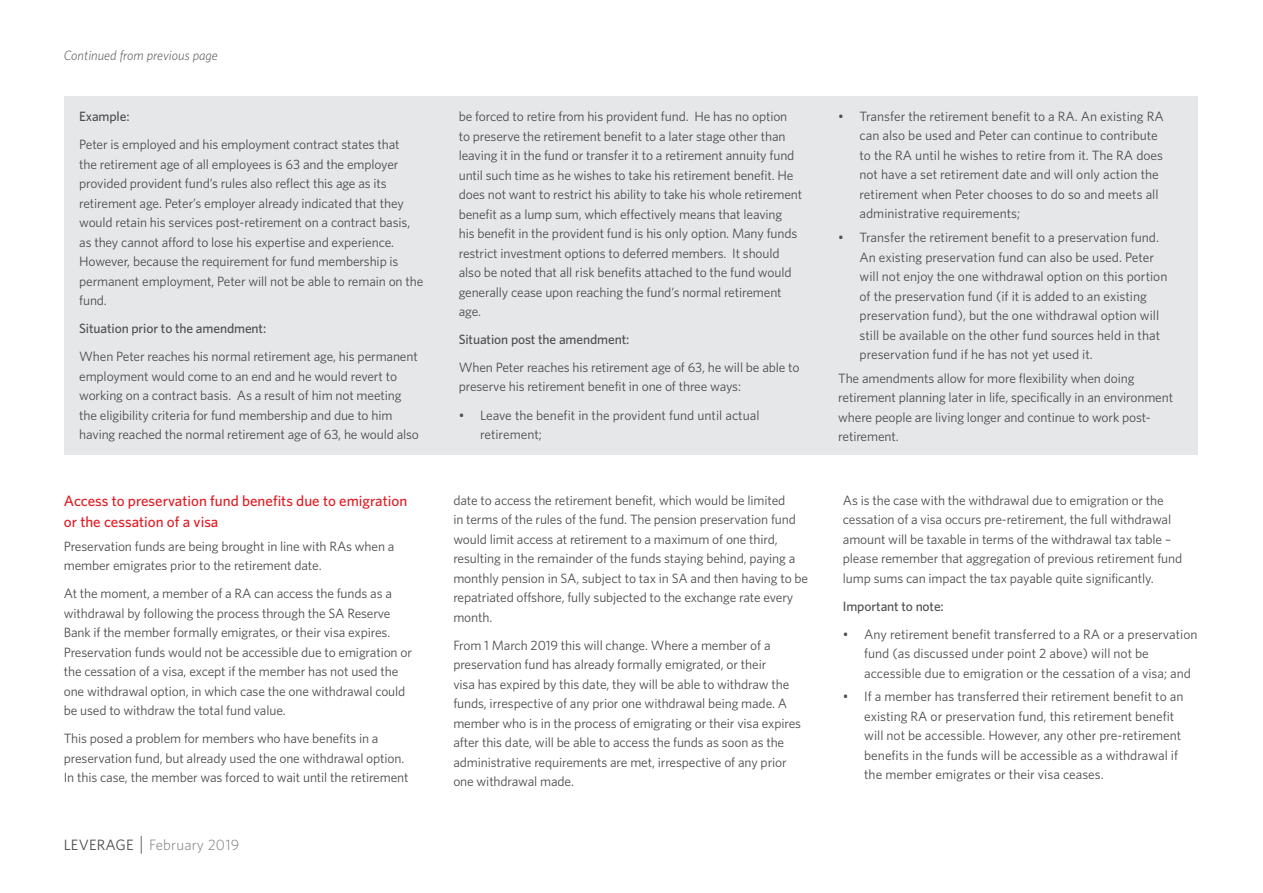
<style>
.page{position:relative;width:1263px;height:893px;background:#fff}
.page>*{position:absolute;margin:0;border:0;box-sizing:border-box;transform-origin:0 0}
.t1{font:500 15px/21px "Whitney";color:#e11b22}
.t2{font:300 15px "Whitney";letter-spacing:.01em;color:#77787b}
.t3{font:13.5px/19.5px "Whitney";letter-spacing:-.01em;color:#4d4d4f}
.t4{font:500 13.5px "Whitney";letter-spacing:-.01em;color:#4d4d4f}
.t5{font:italic 300 13.5px "Whitney";color:#4d4d4f}
.s1{font-weight:400;color:#4d4d4f}
.s2{font-size:19.5px;color:#4d4d4f}
</style>
<div class="page">
<div style="left:65px;top:96px;width:1133px;height:359px;background:#e6e7e8"></div>
<p class="t5" style="left:64px;top:46px;width:156px">Continued from previous page</p>
<p class="t4" style="left:79px;top:107px;width:52px">Example:</p>
<p class="t3" style="left:79px;top:134px;width:346px">Peter is employed and his employment contract states that<br>the retirement age of all employees is 63 and the employer provided provident fund’s rules also reflect this age as its retirement age. Peter’s employer already indicated that they would retain his services post-retirement on a contract basis, as they cannot afford to lose his expertise and experience.<br>However, because the requirement for fund membership is permanent employment, Peter will not be able to remain on the fund.</p>
<p class="t4" style="left:79px;top:319px;width:188px">Situation prior to the amendment:</p>
<p class="t3" style="left:79px;top:346px;width:341px">When Peter reaches his normal retirement age, his permanent employment would come to an end and he would revert to working on a contract basis. As a result of him not meeting the eligibility criteria for fund membership and due to him having reached the normal retirement age of 63, he would also</p>
<p class="t1" style="left:64px;top:490px;width:345px">Access to preservation fund benefits due to emigration or the cessation of a visa</p>
<p class="t3" style="left:64px;top:536px;width:332px">Preservation funds are being brought in line with RAs when a member emigrates prior to the retirement date.</p>
<p class="t3" style="left:64px;top:584px;width:350px">At the moment, a member of a RA can access the funds as a withdrawal by following the process through the SA Reserve Bank if the member formally emigrates, or their visa expires.<br>Preservation funds would not be accessible due to emigration or the cessation of a visa, except if the member has not used the one withdrawal option, in which case the one withdrawal could be used to withdraw the total fund value.</p>
<p class="t3" style="left:64px;top:728px;width:346px">This posed a problem for members who have benefits in a preservation fund, but already used the one withdrawal option.<br>In this case, the member was forced to wait until the retirement</p>
<p class="t2" style="left:64px;top:835px;width:177px"><span class="s1">LEVERAGE</span> <span class="s2">|</span> February 2019</p>
<p class="t3" style="left:459px;top:106px;width:345px">be forced to retire from his provident fund. He has no option<br>to preserve the retirement benefit to a later stage other than leaving it in the fund or transfer it to a retirement annuity fund until such time as he wishes to take his retirement benefit. He does not want to restrict his ability to take his whole retirement benefit as a lump sum, which effectively means that leaving<br>his benefit in the provident fund is his only option. Many funds restrict investment options to deferred members. It should also be noted that all risk benefits attached to the fund would generally cease upon reaching the fund’s normal retirement age.</p>
<p class="t4" style="left:459px;top:330px;width:172px">Situation post the amendment:</p>
<p class="t3" style="left:459px;top:357px;width:342px">When Peter reaches his retirement age of 63, he will be able to preserve his retirement benefit in one of three ways:</p>
<p class="t3" style="left:480px;top:405px;width:281px;text-indent:-21px">• Leave the benefit in the provident fund until actual retirement;</p>
<p class="t3" style="left:453px;top:490px;width:356px">date to access the retirement benefit, which would be limited<br>in terms of the rules of the fund. The pension preservation fund would limit access at retirement to a maximum of one third, resulting in the remainder of the funds staying behind, paying a monthly pension in SA, subject to tax in SA and then having to be repatriated offshore, fully subjected to the exchange rate every month.</p>
<p class="t3" style="left:453px;top:635px;width:349px">From 1 March 2019 this will change. Where a member of a preservation fund has already formally emigrated, or their<br>visa has expired by this date, they will be able to withdraw the funds, irrespective of any prior one withdrawal being made. A member who is in the process of emigrating or their visa expires after this date, will be able to access the funds as soon as the administrative requirements are met, irrespective of any prior one withdrawal made.</p>
<p class="t3" style="left:859px;top:106px;width:306px;text-indent:-21px">• Transfer the retirement benefit to a RA. An existing RA can also be used and Peter can continue to contribute to the RA until he wishes to retire from it. The RA does not have a set retirement date and will only action the retirement when Peter chooses to do so and meets all administrative requirements;</p>
<p class="t3" style="left:859px;top:227px;width:309px;text-indent:-21px">• Transfer the retirement benefit to a preservation fund.<br>An existing preservation fund can also be used. Peter will not enjoy the one withdrawal option on this portion of the preservation fund (if it is added to an existing preservation fund), but the one withdrawal option will still be available on the other fund sources held in that preservation fund if he has not yet used it.</p>
<p class="t3" style="left:838px;top:368px;width:336px">The amendments allow for more flexibility when doing retirement planning later in life, specifically in an environment where people are living longer and continue to work post&shy;retirement.</p>
<p class="t3" style="left:843px;top:490px;width:341px">As is the case with the withdrawal due to emigration or the cessation of a visa occurs pre-retirement, the full withdrawal amount will be taxable in terms of the withdrawal tax table – please remember that aggregation of previous retirement fund lump sums can impact the tax payable quite significantly.</p>
<p class="t4" style="left:843px;top:597px;width:102px">Important to note:</p>
<p class="t3" style="left:864px;top:624px;width:335px;text-indent:-21px">• Any retirement benefit transferred to a RA or a preservation fund (as discussed under point 2 above) will not be accessible due to emigration or the cessation of a visa; and</p>
<p class="t3" style="left:864px;top:687px;width:321px;text-indent:-21px">• If a member has transferred their retirement benefit to an existing RA or preservation fund, this retirement benefit will not be accessible. However, any other pre-retirement benefits in the funds will be accessible as a withdrawal if the member emigrates or their visa ceases.</p>
</div>
